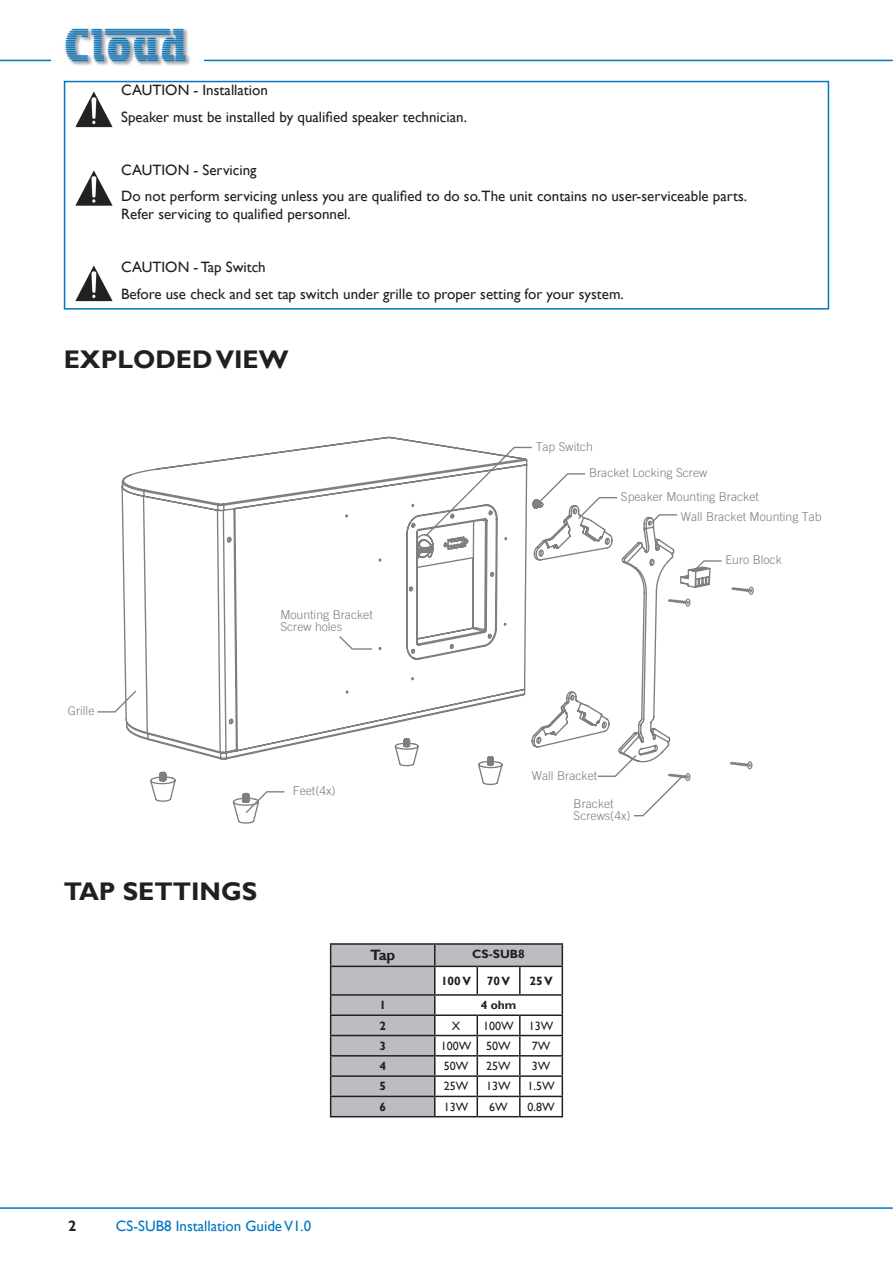
<style>
.page{position:relative;width:893px;height:1263px;background:#fff}
.page>*{position:absolute;margin:0;border:0;box-sizing:border-box;transform-origin:0 0}
.Main_Heading{font:700 25.5px "Gill Sans";color:#231f20}
.Main_Text{font:15px/18px "Gill Sans";color:#231f20}
.footer_L{font:15px "Gill Sans";color:#0076be}
.Table_Top{font:700 15px "Gill Sans";color:#231f20}
.page_no_L{font:700 15px "Gill Sans";color:#231f20}
.t1{font:300 12.3px/12px "Trade Gothic";color:#7d7f81}
.Table_Cells{font:12px "Gill Sans";color:#231f20}
.Table_Top-2{font:700 12px "Gill Sans";color:#231f20}
</style>
<div class="page">
<hr style="left:0;top:1207px;width:893px;height:2px;background:#0076be">
<img style="left:65px;top:28px;width:125px;height:38px">
<hr style="left:0;top:60px;width:51px;height:1px;background:#0076be">
<hr style="left:204px;top:60px;width:689px;height:1px;background:#0076be">
<img style="left:75px;top:91px;width:38px;height:37px">
<img style="left:75px;top:170px;width:38px;height:36px">
<img style="left:75px;top:265px;width:38px;height:37px">
<div style="left:64px;top:81px;width:765px;height:229px;border:2px solid #0076be"></div>
<svg style="left:97px;top:705px;width:24px;height:8px"></svg>
<svg style="left:711px;top:560px;width:11px;height:2px"></svg>
<svg style="left:121px;top:436px;width:590px;height:388px"></svg>
<svg style="left:624px;top:545px;width:20px;height:20px"></svg>
<div style="left:685px;top:598px;width:6px;height:9px;border:1px solid #7d7f81;border-radius:50%"></div>
<svg style="left:667px;top:598px;width:22px;height:7px"></svg>
<div style="left:748px;top:587px;width:6px;height:8px;border:1px solid #7d7f81;border-radius:50%"></div>
<svg style="left:731px;top:586px;width:21px;height:7px"></svg>
<div style="left:685px;top:773px;width:6px;height:8px;border:1px solid #7d7f81;border-radius:50%"></div>
<svg style="left:596px;top:753px;width:93px;height:64px"></svg>
<div style="left:747px;top:761px;width:6px;height:8px;border:1px solid #7d7f81;border-radius:50%"></div>
<svg style="left:730px;top:761px;width:21px;height:7px"></svg>
<hr style="left:330px;top:943px;width:105px;height:2px;background:#231f20">
<hr style="left:435px;top:943px;width:42px;height:2px;background:#231f20">
<hr style="left:477px;top:943px;width:43px;height:2px;background:#231f20">
<hr style="left:520px;top:943px;width:43px;height:2px;background:#231f20">
<svg style="left:330px;top:944px;width:233px;height:172px"></svg>
<hr style="left:330px;top:1116px;width:105px;height:1px;background:#231f20">
<hr style="left:435px;top:1116px;width:42px;height:1px;background:#231f20">
<hr style="left:477px;top:1116px;width:43px;height:1px;background:#231f20">
<hr style="left:520px;top:1116px;width:43px;height:1px;background:#231f20">
<p class="Main_Text" style="left:121px;top:82px;width:148px">CAUTION - Installation</p>
<p class="Main_Text" style="left:121px;top:108px;width:347px">Speaker must be installed by qualified speaker technician.</p>
<p class="Main_Text" style="left:121px;top:161px;width:137px">CAUTION - Servicing</p>
<p class="Main_Text" style="left:121px;top:188px;width:627px">Do not perform servicing unless you are qualified to do so.The unit contains no user-serviceable parts.<br>Refer servicing to qualified personnel.</p>
<p class="Main_Text" style="left:121px;top:259px;width:146px">CAUTION - Tap Switch</p>
<p class="Main_Text" style="left:121px;top:285px;width:504px">Before use check and set tap switch under grille to proper setting for your system.</p>
<p class="Main_Heading" style="left:64px;top:344px;width:226px">EXPLODED VIEW</p>
<p class="t1" style="left:68px;top:705px;width:28px">Grille</p>
<p class="t1" style="left:280px;top:609px;width:94px">Mounting Bracket<br>Screw holes</p>
<p class="t1" style="left:293px;top:785px;width:44px">Feet(4x)</p>
<p class="Main_Heading" style="left:64px;top:876px;width:195px">TAP SETTINGS</p>
<p class="t1" style="left:536px;top:440px;width:59px">Tap Switch</p>
<p class="t1" style="left:589px;top:467px;width:120px">Bracket Locking Screw</p>
<p class="t1" style="left:621px;top:491px;width:139px">Speaker Mounting Bracket</p>
<p class="t1" style="left:681px;top:510px;width:142px">Wall Bracket Mounting Tab</p>
<p class="t1" style="left:532px;top:769px;width:67px">Wall Bracket</p>
<p class="t1" style="left:574px;top:798px;width:59px">Bracket<br>Screws(4x)</p>
<p class="t1" style="left:725px;top:554px;width:58px">Euro Block</p>
<p class="page_no_L" style="left:68px;top:1217px;width:10px">2</p>
<p class="footer_L" style="left:116px;top:1217px;width:197px">CS-SUB8 Installation Guide V1.0</p>
<p class="Table_Top" style="left:370px;top:946px;width:27px">Tap</p>
<p class="Table_Top-2" style="left:472px;top:947px;width:54px">CS-SUB8</p>
<p class="Table_Top-2" style="left:441px;top:973px;width:32px">100 V</p>
<p class="Table_Top-2" style="left:487px;top:973px;width:25px">70 V</p>
<p class="Table_Top-2" style="left:529px;top:973px;width:25px">25 V</p>
<p class="Table_Top-2" style="left:379px;top:998px;width:8px">1</p>
<p class="Table_Top-2" style="left:481px;top:998px;width:37px">4 ohm</p>
<p class="Table_Top-2" style="left:379px;top:1018px;width:8px">2</p>
<p class="Table_Cells" style="left:452px;top:1018px;width:10px">X</p>
<p class="Table_Cells" style="left:483px;top:1018px;width:32px">100W</p>
<p class="Table_Cells" style="left:529px;top:1018px;width:26px">13W</p>
<p class="Table_Top-2" style="left:379px;top:1038px;width:8px">3</p>
<p class="Table_Cells" style="left:441px;top:1039px;width:32px">100W</p>
<p class="Table_Cells" style="left:486px;top:1039px;width:26px">50W</p>
<p class="Table_Cells" style="left:532px;top:1039px;width:20px">7W</p>
<p class="Table_Top-2" style="left:379px;top:1059px;width:8px">4</p>
<p class="Table_Cells" style="left:444px;top:1059px;width:26px">50W</p>
<p class="Table_Cells" style="left:486px;top:1059px;width:26px">25W</p>
<p class="Table_Cells" style="left:532px;top:1059px;width:20px">3W</p>
<p class="Table_Top-2" style="left:379px;top:1079px;width:8px">5</p>
<p class="Table_Cells" style="left:444px;top:1079px;width:26px">25W</p>
<p class="Table_Cells" style="left:486px;top:1079px;width:26px">13W</p>
<p class="Table_Cells" style="left:527px;top:1079px;width:29px">1.5W</p>
<p class="Table_Top-2" style="left:379px;top:1099px;width:8px">6</p>
<p class="Table_Cells" style="left:444px;top:1100px;width:26px">13W</p>
<p class="Table_Cells" style="left:489px;top:1100px;width:20px">6W</p>
<p class="Table_Cells" style="left:527px;top:1100px;width:29px">0.8W</p>
</div>
